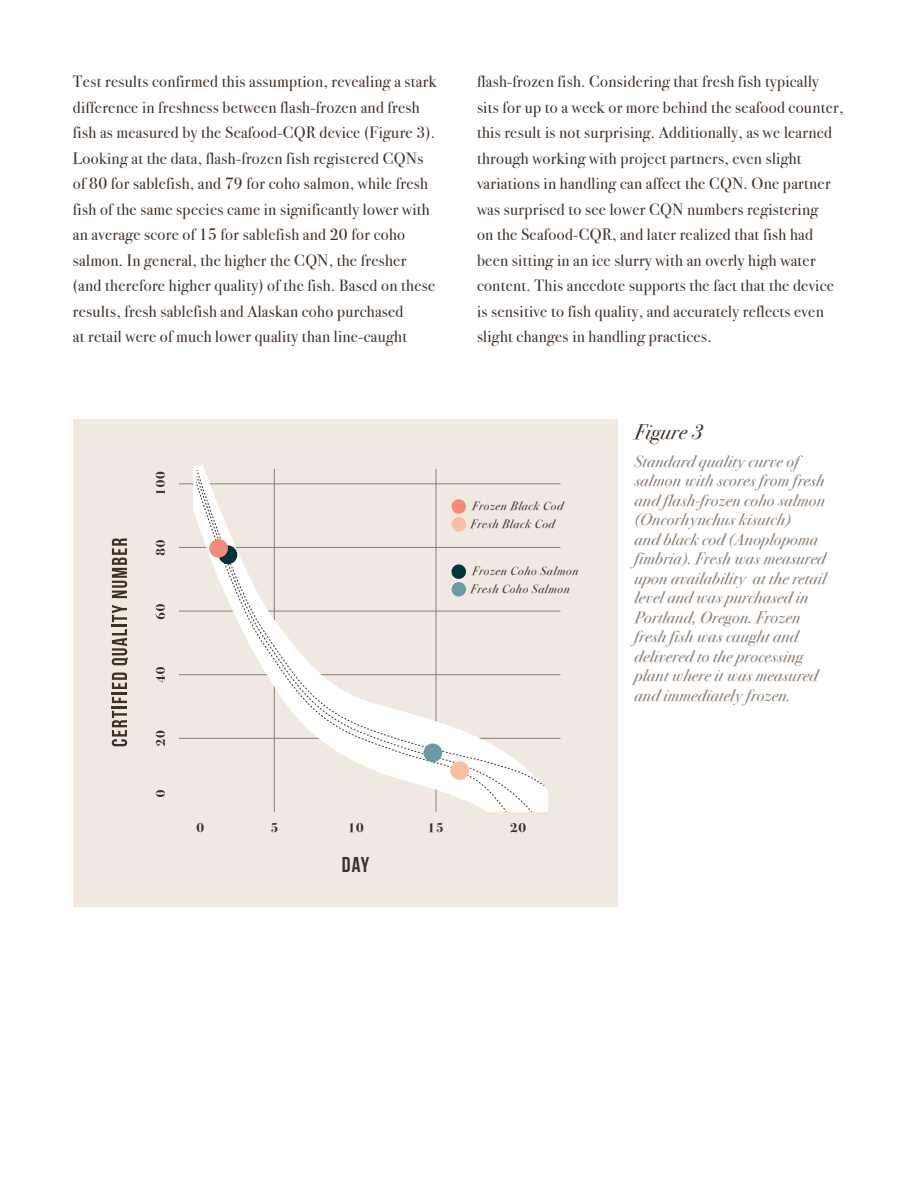
<style>
.page{position:relative;width:918px;height:1188px;background:#fff}
.page>*{position:absolute;margin:0;border:0;box-sizing:border-box;transform-origin:0 0}
.t1{font:21.45px "Bebas Neue";color:#3e3026}
.Body{font:italic 21px "Bodoni Svty Two ITCTT";letter-spacing:.02em;color:#3e3027}
.Body-2{font:16.5px/25.5px "Bodoni Svty Two ITCTT";letter-spacing:.02em;color:#3e3027}
.Body-3{font:italic 16.5px/19.5px "Bodoni Svty Two ITCTT";letter-spacing:.02em;color:#8b7d72}
.t2{font:700 13.5px "Bodoni Svty Two ITCTT";color:#3e3026}
.t3{font:italic 12px/18px "Bodoni Svty Two ITCTT";letter-spacing:.06em;color:#3e3026}
</style>
<div class="page">
<div style="left:73px;top:419px;width:544px;height:488px;background:#efe9e1"></div>
<hr style="left:179px;top:738px;width:381px;height:1px;background:#8b7e72">
<hr style="left:179px;top:674px;width:381px;height:1px;background:#8b7e72">
<hr style="left:179px;top:611px;width:381px;height:1px;background:#8b7e72">
<hr style="left:179px;top:547px;width:381px;height:1px;background:#8b7e72">
<hr style="left:179px;top:483px;width:381px;height:1px;background:#8b7e72">
<svg style="left:193px;top:466px;width:355px;height:346px"></svg>
<svg style="left:200px;top:475px;width:344px;height:311px"></svg>
<svg style="left:200px;top:481px;width:332px;height:331px"></svg>
<svg style="left:195px;top:469px;width:5px;height:19px"></svg>
<svg style="left:197px;top:487px;width:310px;height:325px"></svg>
<div style="left:219px;top:545px;width:18px;height:19px;background:#00323a;border-radius:50%"></div>
<div style="left:209px;top:539px;width:19px;height:19px;background:#f48b78;border-radius:50%"></div>
<div style="left:423px;top:744px;width:19px;height:18px;background:#689ba4;border-radius:50%"></div>
<div style="left:450px;top:761px;width:19px;height:19px;background:#fabea3;border-radius:50%"></div>
<svg style="left:112px;top:673px;width:15px;height:73px"></svg>
<svg style="left:112px;top:629px;width:16px;height:36px"></svg>
<hr style="left:112px;top:624px;width:15px;height:3px;background:#3e3026">
<svg style="left:112px;top:605px;width:15px;height:17px"></svg>
<svg style="left:112px;top:538px;width:15px;height:60px"></svg>
<svg style="left:156px;top:790px;width:9px;height:7px"></svg>
<svg style="left:156px;top:731px;width:9px;height:15px"></svg>
<svg style="left:156px;top:667px;width:9px;height:16px"></svg>
<svg style="left:156px;top:604px;width:9px;height:15px"></svg>
<svg style="left:156px;top:540px;width:9px;height:15px"></svg>
<svg style="left:156px;top:472px;width:9px;height:22px"></svg>
<div style="left:452px;top:564px;width:14px;height:15px;background:#00323a;border-radius:50%"></div>
<div style="left:452px;top:582px;width:14px;height:15px;background:#689ba4;border-radius:50%"></div>
<div style="left:452px;top:499px;width:14px;height:15px;background:#f48b78;border-radius:50%"></div>
<div style="left:452px;top:517px;width:14px;height:14px;background:#fabea3;border-radius:50%"></div>
<p class="Body-2" style="left:73px;top:67px;width:365px">Test results confirmed this assumption, revealing a stark difference in freshness between flash-frozen and fresh fish as measured by the Seafood-CQR device (Figure 3).<br>Looking at the data, flash-frozen fish registered CQNs of 80 for sablefish, and 79 for coho salmon, while fresh fish of the same species came in significantly lower with an average score of 15 for sablefish and 20 for coho salmon. In general, the higher the CQN, the fresher (and therefore higher quality) of the fish. Based on these results, fresh sablefish and Alaskan coho purchased<br>at retail were of much lower quality than line-caught</p>
<p class="Body-2" style="left:477px;top:67px;width:368px">flash-frozen fish. Considering that fresh fish typically sits for up to a week or more behind the seafood counter, this result is not surprising. Additionally, as we learned through working with project partners, even slight variations in handling can affect the CQN. One partner was surprised to see lower CQN numbers registering<br>on the Seafood-CQR, and later realized that fish had been sitting in an ice slurry with an overly high water content. This anecdote supports the fact that the device is sensitive to fish quality, and accurately reflects even slight changes in handling practices.</p>
<p class="t3" style="left:471px;top:496px;width:94px">Frozen Black Cod<br>Fresh Black Cod</p>
<p class="t3" style="left:471px;top:562px;width:109px">Frozen Coho Salmon<br>Fresh Coho Salmon</p>
<p class="t2" style="left:197px;top:816px;width:9px">0</p>
<p class="t2" style="left:271px;top:816px;width:9px">5</p>
<p class="t2" style="left:348px;top:816px;width:18px">10</p>
<p class="t2" style="left:428px;top:816px;width:18px">15</p>
<p class="t2" style="left:510px;top:816px;width:18px">20</p>
<p class="t1" style="left:342px;top:853px;width:29px">Day</p>
<p class="Body" style="left:635px;top:414px;width:69px">Figure 3</p>
<p class="Body-3" style="left:635px;top:450px;width:193px">Standard quality curve of salmon with scores from fresh and flash-frozen coho salmon (Oncorhynchus kisutch)<br>and black cod (Anoplopoma fimbria). Fresh was measured upon availability at the retail level and was purchased in<br>Portland, Oregon. Frozen fresh fish was caught and delivered to the processing plant where it was measured and immediately frozen.</p>
</div>
